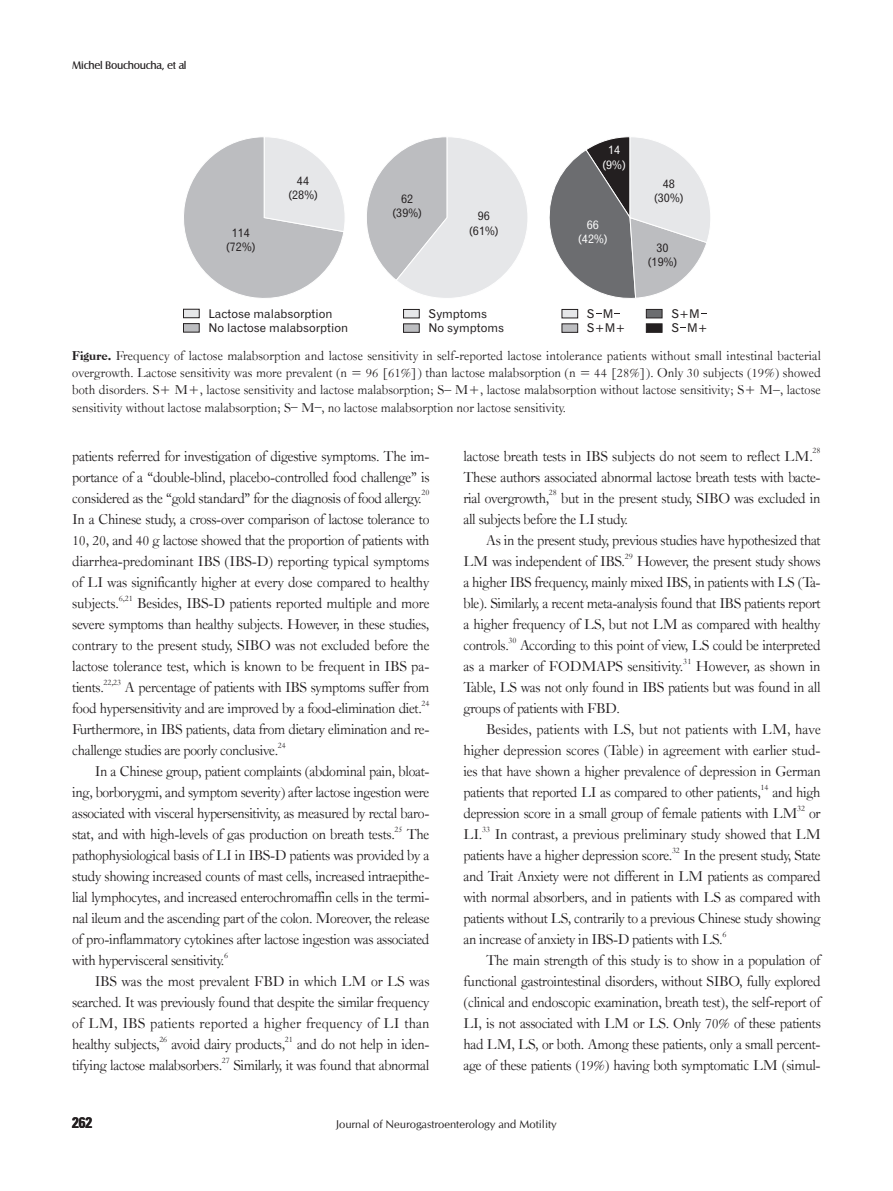
<style>
.page{position:relative;width:893px;height:1191px;background:#fff}
.page>*{position:absolute;margin:0;border:0;box-sizing:border-box;transform-origin:0 0}
.본문{font:15.3px/21px "Caslon Old Face BT";letter-spacing:-.025em;color:#231f20;text-align:justify}
.t1{font:15.3px "Univeconbol";color:#231f20}
.그림설명{font:13.8px/17.2px "Caslon Old Face BT";color:#231f20;text-align:justify}
.t2{font:12px/14.4px "Gothic 720 BT Roman B";color:#231f20;text-align:center}
.t3{font:12px/14.4px "Gothic 720 BT Roman B";color:#fff;text-align:center}
.t4{font:11.25px "CG Omega";color:#231f20}
.t5{font:11.25px "Castle T";letter-spacing:-.025em;color:#231f20}
.본문-2{font:8.85px "Caslon Old Face BT";letter-spacing:-.025em;color:#231f20}
.s1{font-weight:800;font-size:12.3px}
</style>
<div class="page">
<svg style="left:184px;top:137px;width:161px;height:161px"></svg>
<svg style="left:367px;top:137px;width:161px;height:161px"></svg>
<svg style="left:549px;top:136px;width:161px;height:162px"></svg>
<div style="left:561px;top:323px;width:17px;height:10px;background:#bcbdc0;border:1px solid #231f20"></div>
<div style="left:561px;top:309px;width:17px;height:9px;background:#e6e7e9;border:1px solid #231f20"></div>
<div style="left:646px;top:323px;width:16px;height:10px;background:#231f20;border:1px solid #231f20"></div>
<div style="left:646px;top:309px;width:16px;height:9px;background:#6c6d70;border:1px solid #231f20"></div>
<div style="left:183px;top:323px;width:17px;height:9px;background:#bcbdc0;border:1px solid #231f20"></div>
<div style="left:183px;top:309px;width:17px;height:9px;background:#e6e7e9;border:1px solid #231f20"></div>
<div style="left:403px;top:323px;width:17px;height:10px;background:#bcbdc0;border:1px solid #231f20"></div>
<div style="left:403px;top:309px;width:17px;height:9px;background:#e6e7e9;border:1px solid #231f20"></div>
<p class="t5" style="left:72px;top:59px;width:116px">Michel Bouchoucha, et al</p>
<p class="t2" style="left:226px;top:226px;width:32px">114 (72%)</p>
<p class="t2" style="left:288px;top:174px;width:32px">44 (28%)</p>
<p class="t2" style="left:392px;top:192px;width:32px">62 (39%)</p>
<p class="t2" style="left:469px;top:210px;width:32px">96 (61%)</p>
<p class="t3" style="left:602px;top:144px;width:25px">14 (9%)</p>
<p class="t3" style="left:578px;top:218px;width:32px">66 (42%)</p>
<p class="t2" style="left:654px;top:177px;width:32px">48 (30%)</p>
<p class="t2" style="left:647px;top:241px;width:32px">30 (19%)</p>
<p class="t2" style="left:209px;top:307px;width:141px;text-align:left">Lactose malabsorption<br>No lactose malabsorption</p>
<p class="t2" style="left:429px;top:307px;width:77px;text-align:left">Symptoms<br>No symptoms</p>
<p class="그림설명" style="left:72px;top:346px;width:750px"><span class="s1">Figure.</span> Frequency of lactose malabsorption and lactose sensitivity in self-reported lactose intolerance patients without small intestinal bacterial overgrowth. Lactose sensitivity was more prevalent (n = 96 [61%]) than lactose malabsorption (n = 44 [28%]). Only 30 subjects (19%) showed both disorders. S+ M+, lactose sensitivity and lactose malabsorption; S– M+, lactose malabsorption without lactose sensitivity; S+ M–, lactose sensitivity without lactose malabsorption; S– M–, no lactose malabsorption nor lactose sensitivity.</p>
<p class="t2" style="left:587px;top:307px;width:40px;text-align:left">S M<br>S+M+</p>
<p class="t2" style="left:671px;top:307px;width:38px;text-align:left">S+M<br>S M+</p>
<p class="본문" style="left:72px;top:445px;width:359px">patients referred for investigation of digestive symptoms. The im&shy;portance of a “double-blind, placebo-controlled food challenge” is considered as the “gold standard” for the diagnosis of food allergy.</p>
<p class="본문-2" style="left:421px;top:487px;width:10px">20</p>
<p class="본문" style="left:72px;top:508px;width:359px">In a Chinese study, a cross-over comparison of lactose tolerance to 10, 20, and 40 g lactose showed that the proportion of patients with diarrhea-predominant IBS (IBS-D) reporting typical symptoms of LI was significantly higher at every dose compared to healthy subjects.</p>
<p class="본문-2" style="left:119px;top:592px;width:16px">6,21</p>
<p class="본문" style="left:72px;top:592px;width:359px;text-indent:65px">Besides, IBS-D patients reported multiple and more severe symptoms than healthy subjects. However, in these studies, contrary to the present study, SIBO was not excluded before the lactose tolerance test, which is known to be frequent in IBS pa&shy;tients.</p>
<p class="본문-2" style="left:104px;top:676px;width:19px">22,23</p>
<p class="본문" style="left:72px;top:676px;width:359px;text-indent:53px">A percentage of patients with IBS symptoms suffer from food hypersensitivity and are improved by a food-elimination diet.</p>
<p class="본문-2" style="left:421px;top:697px;width:10px">24</p>
<p class="본문" style="left:72px;top:718px;width:359px">Furthermore, in IBS patients, data from dietary elimination and re&shy;challenge studies are poorly conclusive.</p>
<p class="본문-2" style="left:278px;top:739px;width:10px">24</p>
<p class="본문" style="left:72px;top:760px;width:359px;text-indent:22px">In a Chinese group, patient complaints (abdominal pain, bloat&shy;ing, borborygmi, and symptom severity) after lactose ingestion were associated with visceral hypersensitivity, as measured by rectal baro&shy;stat, and with high-levels of gas production on breath tests.</p>
<p class="본문-2" style="left:394px;top:823px;width:10px">25</p>
<p class="본문" style="left:72px;top:823px;width:359px;text-indent:334px">The pathophysiological basis of LI in IBS-D patients was provided by a study showing increased counts of mast cells, increased intraepithe&shy;lial lymphocytes, and increased enterochromaffin cells in the termi&shy;nal ileum and the ascending part of the colon. Moreover, the release of pro-inflammatory cytokines after lactose ingestion was associated with hypervisceral sensitivity.</p>
<p class="본문-2" style="left:224px;top:949px;width:6px">6</p>
<p class="본문" style="left:72px;top:970px;width:359px;text-indent:22px">IBS was the most prevalent FBD in which LM or LS was searched. It was previously found that despite the similar frequency of LM, IBS patients reported a higher frequency of LI than healthy subjects,</p>
<p class="본문-2" style="left:159px;top:1033px;width:10px">26</p>
<p class="본문" style="left:171px;top:1033px;width:115px">avoid dairy products,</p>
<p class="본문-2" style="left:285px;top:1033px;width:10px">21</p>
<p class="본문" style="left:297px;top:1033px;width:134px">and do not help in iden-</p>
<p class="본문" style="left:72px;top:1054px;width:152px">tifying lactose malabsorbers.</p>
<p class="본문-2" style="left:222px;top:1054px;width:10px">27</p>
<p class="본문" style="left:233px;top:1054px;width:198px">Similarly, it was found that abnormal</p>
<p class="본문" style="left:463px;top:445px;width:351px">lactose breath tests in IBS subjects do not seem to reflect LM.</p>
<p class="본문-2" style="left:813px;top:445px;width:10px">28</p>
<p class="본문" style="left:463px;top:466px;width:359px">These authors associated abnormal lactose breath tests with bacte&shy;rial overgrowth,</p>
<p class="본문-2" style="left:549px;top:487px;width:10px">28</p>
<p class="본문" style="left:463px;top:487px;width:359px;text-indent:98px">but in the present study, SIBO was excluded in all subjects before the LI study.</p>
<p class="본문" style="left:463px;top:529px;width:359px;text-indent:22px">As in the present study, previous studies have hypothesized that<br>LM was independent of IBS.</p>
<p class="본문-2" style="left:625px;top:550px;width:10px">29</p>
<p class="본문" style="left:463px;top:550px;width:359px;text-indent:173px">However, the present study shows a higher IBS frequency, mainly mixed IBS, in patients with LS (Ta&shy;ble). Similarly, a recent meta-analysis found that IBS patients report a higher frequency of LS, but not LM as compared with healthy controls.</p>
<p class="본문-2" style="left:508px;top:634px;width:10px">30</p>
<p class="본문" style="left:463px;top:634px;width:359px;text-indent:57px">According to this point of view, LS could be interpreted as a marker of FODMAPS sensitivity.</p>
<p class="본문-2" style="left:683px;top:655px;width:10px">31</p>
<p class="본문" style="left:463px;top:655px;width:359px;text-indent:232px">However, as shown in Table, LS was not only found in IBS patients but was found in all groups of patients with FBD.</p>
<p class="본문" style="left:463px;top:718px;width:359px;text-indent:22px">Besides, patients with LS, but not patients with LM, have higher depression scores (Table) in agreement with earlier stud&shy;ies that have shown a higher prevalence of depression in German patients that reported LI as compared to other patients,</p>
<p class="본문-2" style="left:761px;top:781px;width:10px">14</p>
<p class="본문" style="left:463px;top:781px;width:359px;text-indent:309px">and high depression score in a small group of female patients with LM</p>
<p class="본문-2" style="left:797px;top:802px;width:10px">32</p>
<p class="본문" style="left:809px;top:802px;width:13px">or</p>
<p class="본문" style="left:463px;top:823px;width:20px">LI.</p>
<p class="본문-2" style="left:482px;top:823px;width:10px">33</p>
<p class="본문" style="left:463px;top:823px;width:359px;text-indent:31px">In contrast, a previous preliminary study showed that LM patients have a higher depression score.</p>
<p class="본문-2" style="left:672px;top:844px;width:10px">32</p>
<p class="본문" style="left:463px;top:844px;width:359px;text-indent:220px">In the present study, State and Trait Anxiety were not different in LM patients as compared with normal absorbers, and in patients with LS as compared with patients without LS, contrarily to a previous Chinese study showing an increase of anxiety in IBS-D patients with LS.</p>
<p class="본문-2" style="left:722px;top:928px;width:6px">6</p>
<p class="본문" style="left:463px;top:949px;width:359px;text-indent:22px">The main strength of this study is to show in a population of functional gastrointestinal disorders, without SIBO, fully explored (clinical and endoscopic examination, breath test), the self-report of LI, is not associated with LM or LS. Only 70% of these patients had LM, LS, or both. Among these patients, only a small percent&shy;age of these patients (19%) having both symptomatic LM (simul-</p>
<p class="t1" style="left:72px;top:1112px;width:21px">262</p>
<p class="t4" style="left:336px;top:1117px;width:222px">Journal of Neurogastroenterology and Motility</p>
</div>
